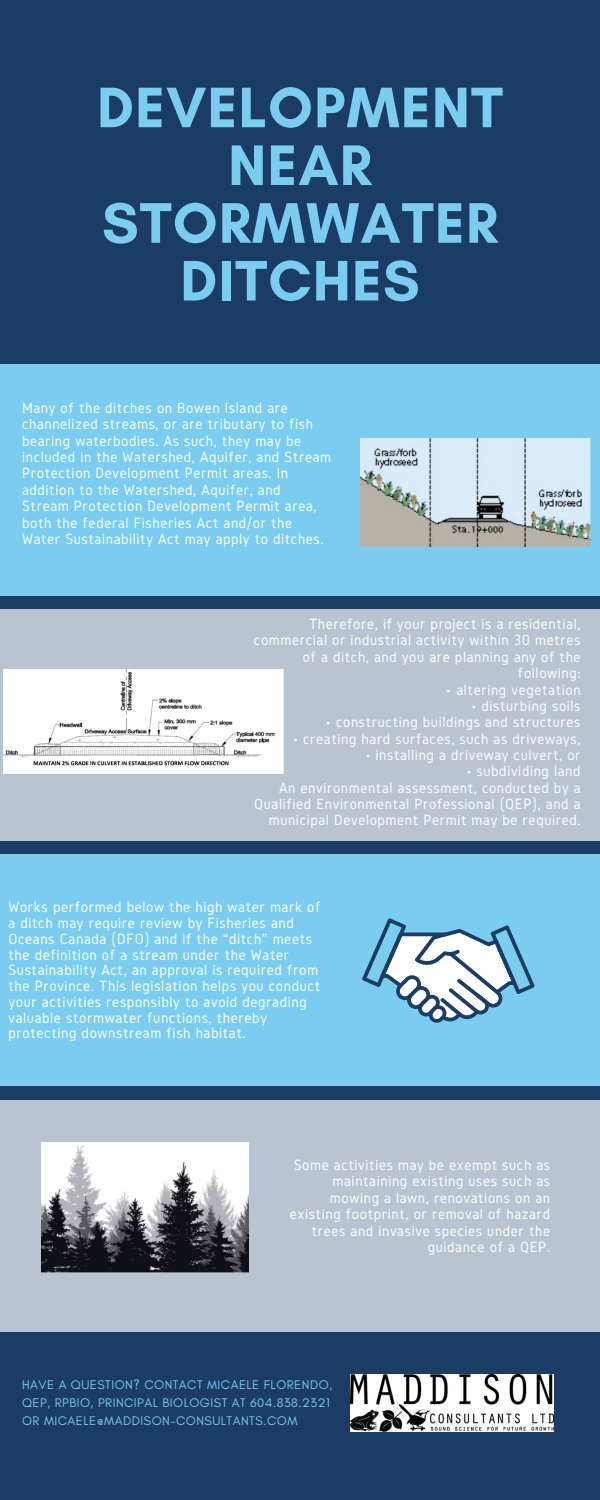
<style>
.page{position:relative;width:600px;height:1500px;background:#1b3c65}
.page>*{position:absolute;margin:0;border:0;box-sizing:border-box;transform-origin:0 0}
.t1{font:700 58.2px/57.8px "Glacial Indifference";letter-spacing:.02em;color:#7acdf1;text-align:center}
.t2{font:15.5px/16.4px "Gidole";letter-spacing:.04em;color:#fff;text-align:right}
.t3{font:12.7px/17.7px "Glacial Indifference";letter-spacing:.04em;color:#7acdf1}
</style>
<div class="page">
<div style="left:0;top:364px;width:600px;height:231px;background:#7acdf1"></div>
<div style="left:0;top:609px;width:600px;height:232px;background:#bac4d0"></div>
<div style="left:0;top:855px;width:600px;height:231px;background:#7acdf1"></div>
<div style="left:0;top:1100px;width:600px;height:232px;background:#bac4d0"></div>
<svg style="left:362px;top:918px;width:173px;height:105px"></svg>
<img style="left:351px;top:1375px;width:202px;height:57px">
<img style="left:361px;top:439px;width:229px;height:107px">
<img style="left:4px;top:669px;width:280px;height:105px">
<img style="left:41px;top:1142px;width:208px;height:131px">
<h2 class="t1" style="left:97px;top:78px;width:407px">DEVELOPMENT<br>NEAR<br>STORMWATER<br>DITCHES</h2>
<p class="t2" style="left:22px;top:399px;width:311px;text-align:left">Many of the ditches on Bowen Island are channelized streams, or are tributary to fish bearing waterbodies. As such, they may be included in the Watershed, Aquifer, and Stream Protection Development Permit areas. In addition to the Watershed, Aquifer, and Stream Protection Development Permit area, both the federal Fisheries Act and/or the Water Sustainability Act may apply to ditches.</p>
<h2 class="t2" style="left:254px;top:616px;width:328px">Therefore, if your project is a residential, commercial or industrial activity within 30 metres of a ditch, and you are planning any of the following:</h2>
<h2 class="t2" style="left:446px;top:681px;width:136px">• altering vegetation</h2>
<h2 class="t2" style="left:471px;top:697px;width:111px">• disturbing soils</h2>
<h2 class="t2" style="left:326px;top:714px;width:256px">• constructing buildings and structures</h2>
<h2 class="t2" style="left:293px;top:730px;width:289px">• creating hard surfaces, such as driveways,</h2>
<h2 class="t2" style="left:365px;top:746px;width:217px">• installing a driveway culvert, or</h2>
<h2 class="t2" style="left:254px;top:763px;width:328px">• subdividing land<br>An environmental assessment, conducted by a Qualified Environmental Professional (QEP), and a municipal Development Permit may be required.</h2>
<p class="t2" style="left:8px;top:899px;width:314px;line-height:15.8px;text-align:left">Works performed below the high water mark of a ditch may require review by Fisheries and Oceans Canada (DFO) and if the “ditch” meets the definition of a stream under the Water Sustainability Act, an approval is required from the Province. This legislation helps you conduct your activities responsibly to avoid degrading valuable stormwater functions, thereby protecting downstream fish habitat.</p>
<h2 class="t2" style="left:290px;top:1157px;width:262px">Some activities may be exempt such as maintaining existing uses such as mowing a lawn, renovations on an existing footprint, or removal of hazard trees and invasive species under the guidance of a QEP.</h2>
<p class="t3" style="left:22px;top:1376px;width:312px">HAVE A QUESTION? CONTACT MICAELE FLORENDO,<br>QEP, RPBIO, PRINCIPAL BIOLOGIST AT 604.838.2321<br>OR MICAELE@MADDISON-CONSULTANTS.COM</p>
</div>
